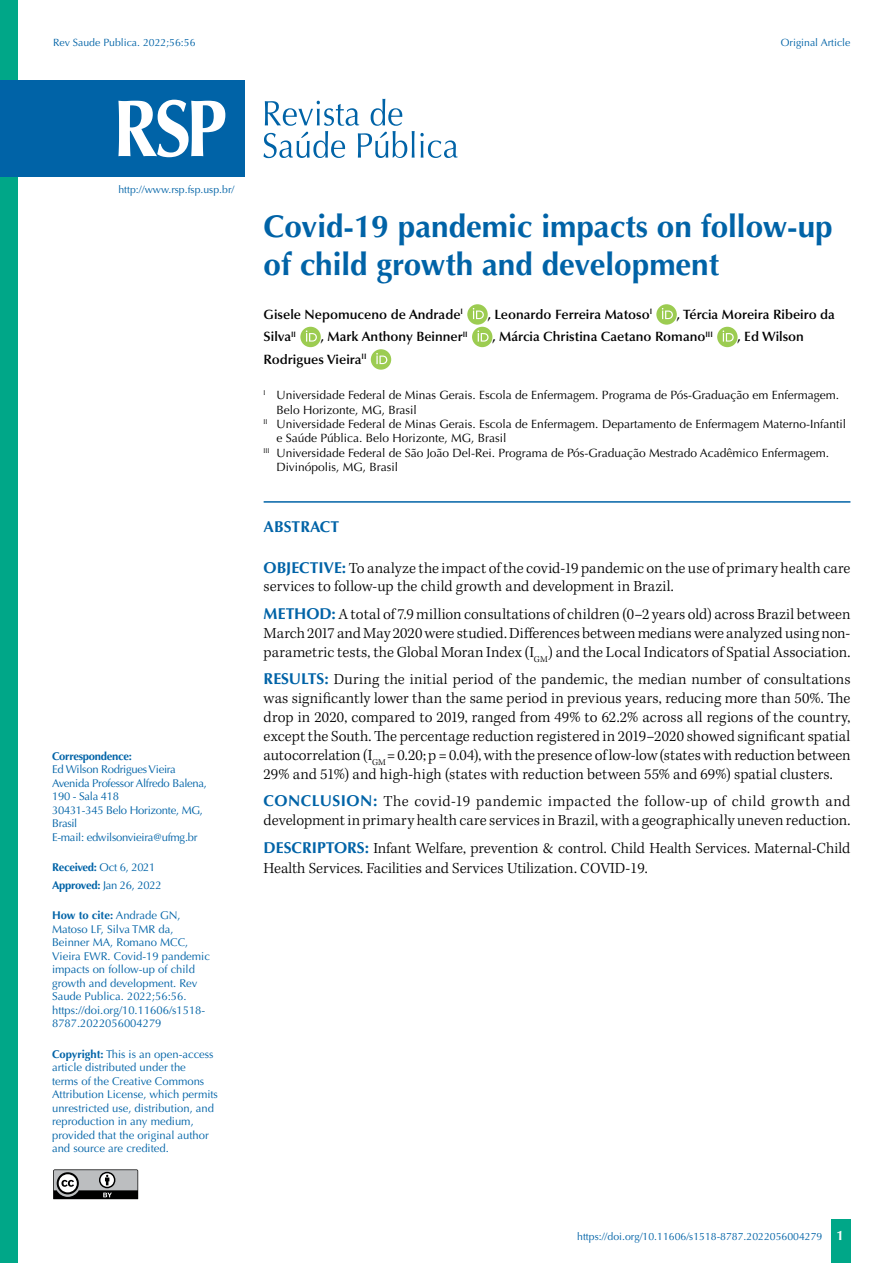
<style>
.page{position:relative;width:893px;height:1263px;background:#fff}
.page>*{position:absolute;margin:0;border:0;box-sizing:border-box;transform-origin:0 0}
.t1{font:700 31.5px/37.8px "Optima LT Std";color:#0063a7}
.t2{font:300 15.75px/18.9px "Kepler Std";letter-spacing:.005em;color:#000}
.t3{font:700 15.75px "Optima LT Std";color:#0063a7}
.t4{font:600 13.5px "Optima LT Std";color:#000}
.t5{font:12px "Optima LT Std";color:#000}
.t6{font:11.25px/13.5px "Optima LT Std";color:#0063a7}
.t7{font:11.25px/13.5px "Optima LT Std";letter-spacing:-.025em;color:#0063a7}
.t8{font:700 11.25px "Optima LT Std";letter-spacing:-.025em;color:#0063a7}
.t9{font:10.5px "Optima LT Std";color:#0063a7}
.s1{font-weight:700}
.s2{font-family:"Optima LT Std";font-weight:700;color:#0063a7}
.s3{font-weight:700;font-size:13.5px;color:#fff}
</style>
<div class="page">
<div style="left:831px;top:1220px;width:20px;height:43px;background:#00a788"></div>
<svg style="left:53px;top:1169px;width:85px;height:30px;background:#7e7f80"></svg>
<div style="left:0;top:0;width:18px;height:1263px;background:#00a788"></div>
<hr style="left:264px;top:501px;width:586px;height:2px;background:#0063a7">
<svg style="left:467px;top:304px;width:21px;height:21px"></svg>
<svg style="left:473px;top:308px;width:11px;height:11px"></svg>
<svg style="left:656px;top:304px;width:21px;height:21px"></svg>
<svg style="left:662px;top:308px;width:11px;height:11px"></svg>
<div style="left:300px;top:327px;width:21px;height:20px;background:#9ccc51;border-radius:50%"></div>
<svg style="left:306px;top:330px;width:11px;height:12px"></svg>
<div style="left:472px;top:327px;width:20px;height:20px;background:#9ccc51;border-radius:50%"></div>
<svg style="left:477px;top:330px;width:12px;height:12px"></svg>
<div style="left:717px;top:327px;width:21px;height:20px;background:#9ccc51;border-radius:50%"></div>
<svg style="left:723px;top:330px;width:11px;height:12px"></svg>
<div style="left:371px;top:349px;width:20px;height:21px;background:#9ccc51;border-radius:50%"></div>
<svg style="left:376px;top:353px;width:11px;height:11px"></svg>
<svg style="left:263px;top:99px;width:195px;height:59px"></svg>
<div style="left:0;top:80px;width:244px;height:96px;background:#0063a7"></div>
<svg style="left:118px;top:100px;width:107px;height:57px"></svg>
<p class="t9" style="left:53px;top:36px;width:144px">Rev Saude Publica. 2022;56:56</p>
<p class="t9" style="left:781px;top:36px;width:71px">Original Article</p>
<p class="t9" style="left:118px;top:183px;width:117px">http://www.rsp.fsp.usp.br/</p>
<p class="t8" style="left:52px;top:749px;width:81px">Correspondence:</p>
<p class="t7" style="left:52px;top:763px;width:156px">Ed Wilson Rodrigues Vieira<br>Avenida Professor Alfredo Balena,<br>190 - Sala 418<br>30431-345 Belo Horizonte, MG,<br>Brasil<br>E-mail: edwilsonvieira@ufmg.br</p>
<p class="t7" style="left:52px;top:859px;width:111px;line-height:17.7px"><span class="s1">Received:</span> Oct 6, 2021<br><span class="s1">Approved:</span> Jan 26, 2022</p>
<p class="t6" style="left:52px;top:909px;width:159px"><span class="s1">How to cite:</span> Andrade GN,<br>Matoso LF, Silva TMR da,<br>Beinner MA, Romano MCC,<br>Vieira EWR. Covid-19 pandemic impacts on follow-up of child growth and development. Rev<br>Saude Publica. 2022;56:56. https://doi.org/10.11606/s1518-<br>8787.2022056004279</p>
<p class="t6" style="left:52px;top:1047px;width:167px"><span class="s1">Copyright:</span> This is an open-access article distributed under the<br>terms of the Creative Commons<br>Attribution License, which permits unrestricted use, distribution, and reproduction in any medium, provided that the original author and source are credited.</p>
<h1 class="t1" style="left:264px;top:208px;width:571px">Covid-19 pandemic impacts on follow-up of child growth and development</h1>
<p class="t4" style="left:264px;top:306px;width:201px">Gisele Nepomuceno de Andrade<sup>I</sup></p>
<p class="t4" style="left:488px;top:306px;width:166px">, Leonardo Ferreira Matoso<sup>I</sup></p>
<p class="t4" style="left:677px;top:306px;width:160px">, Tércia Moreira Ribeiro da</p>
<p class="t4" style="left:264px;top:329px;width:34px">Silva<sup>II</sup></p>
<p class="t4" style="left:321px;top:329px;width:148px">, Mark Anthony Beinner<sup>II</sup></p>
<p class="t4" style="left:492px;top:329px;width:222px">, Márcia Christina Caetano Romano<sup>III</sup></p>
<p class="t4" style="left:738px;top:329px;width:68px">, Ed Wilson</p>
<p class="t4" style="left:264px;top:351px;width:104px">Rodrigues Vieira<sup>II</sup></p>
<p class="t5" style="left:264px;top:388px;width:577px"><sup>I</sup> Universidade Federal de Minas Gerais. Escola de Enfermagem. Programa de Pós-Graduação em Enfermagem.</p>
<p class="t5" style="left:276px;top:403px;width:142px">Belo Horizonte, MG, Brasil</p>
<p class="t5" style="left:264px;top:417px;width:584px"><sup>II</sup> Universidade Federal de Minas Gerais. Escola de Enfermagem. Departamento de Enfermagem Materno-Infantil</p>
<p class="t5" style="left:276px;top:431px;width:231px">e Saúde Pública. Belo Horizonte, MG, Brasil</p>
<p class="t5" style="left:264px;top:446px;width:567px"><sup>III</sup> Universidade Federal de São João Del-Rei. Programa de Pós-Graduação Mestrado Acadêmico Enfermagem.</p>
<p class="t5" style="left:276px;top:460px;width:123px">Divinópolis, MG, Brasil</p>
<p class="t3" style="left:264px;top:518px;width:77px">ABSTRACT</p>
<p class="t2" style="left:264px;top:559px;width:588px"><span class="s2">OBJECTIVE:</span> To analyze the impact of the covid-19 pandemic on the use of primary health care services to follow-up the child growth and development in Brazil.</p>
<p class="t2" style="left:264px;top:605px;width:588px;text-align:justify"><span class="s2">METHOD:</span> A total of 7.9 million consultations of children (0–2 years old) across Brazil between March 2017 and May 2020 were studied. Differences between medians were analyzed using non&shy;parametric tests, the Global Moran Index (I<sub>GM</sub>) and the Local Indicators of Spatial Association.</p>
<p class="t2" style="left:264px;top:670px;width:588px;text-align:justify"><span class="s2">RESULTS:</span> During the initial period of the pandemic, the median number of consultations was significantly lower than the same period in previous years, reducing more than 50%. The drop in 2020, compared to 2019, ranged from 49% to 62.2% across all regions of the country, except the South. The percentage reduction registered in 2019–2020 showed significant spatial autocorrelation (I<sub>GM</sub> = 0.20; p = 0.04), with the presence of low-low (states with reduction between 29% and 51%) and high-high (states with reduction between 55% and 69%) spatial clusters.</p>
<p class="t2" style="left:264px;top:792px;width:588px"><span class="s2">CONCLUSION:</span> The covid-19 pandemic impacted the follow-up of child growth and development in primary health care services in Brazil, with a geographically uneven reduction.</p>
<p class="t2" style="left:264px;top:839px;width:588px;line-height:19.8px"><span class="s2">DESCRIPTORS:</span> Infant Welfare, prevention &amp; control. Child Health Services. Maternal-Child<br>Health Services. Facilities and Services Utilization. COVID-19.</p>
<p class="t9" style="left:577px;top:1230px;width:268px">https://doi.org/10.11606/s1518-8787.2022056004279 <span class="s3">1</span></p>
</div>
